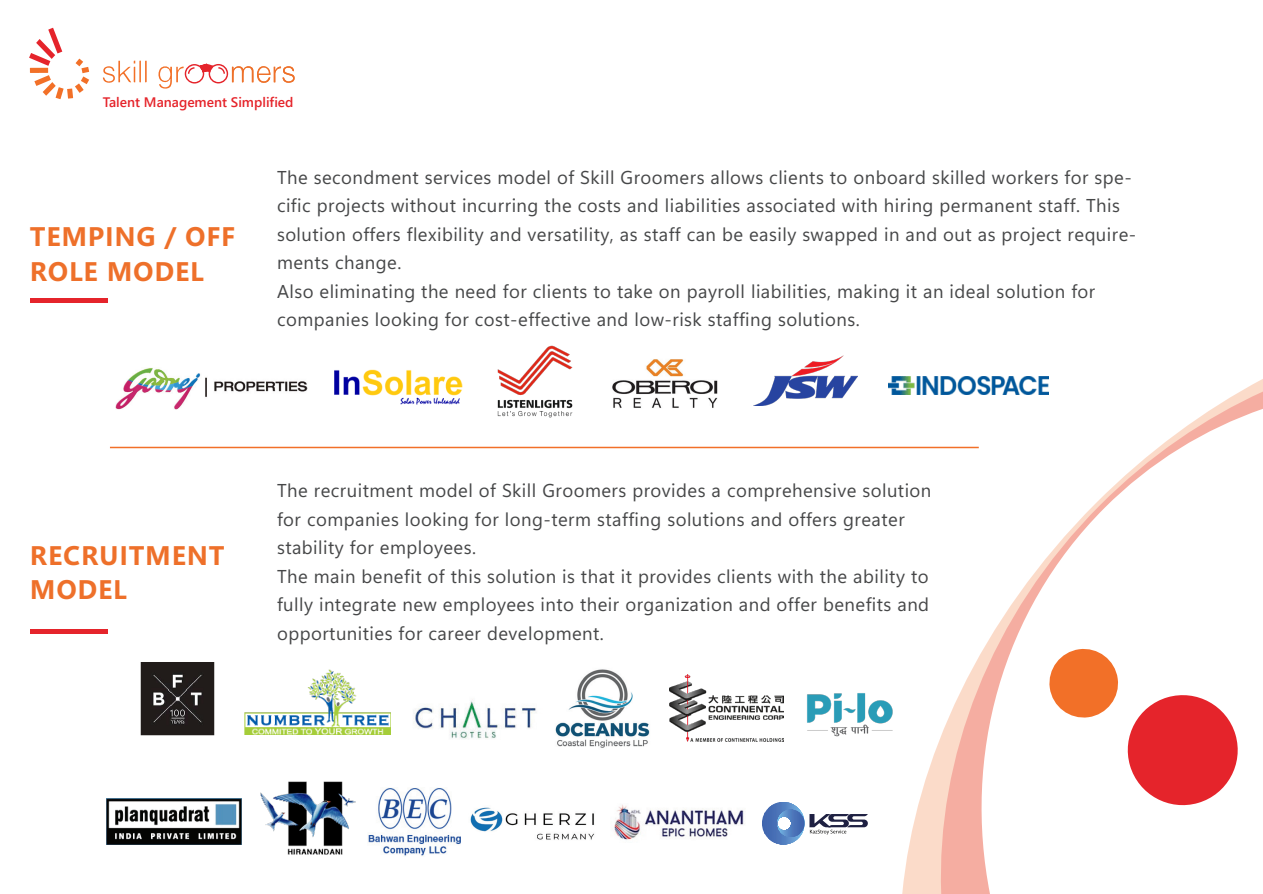
<style>
.page{position:relative;width:1263px;height:894px;background:#fff}
.page>*{position:absolute;margin:0;border:0;box-sizing:border-box;transform-origin:0 0}
.t1{font:26.7px/34.3px "Segoe UI Variable";letter-spacing:.025em;color:#ee702a}
.t2{font:18.45px/28.5px "Segoe UI Variable";letter-spacing:.025em;color:#464748}
.t3{font:600 13.8px "Segoe UI";color:#e5242b}
</style>
<div class="page">
<svg style="left:902px;top:378px;width:361px;height:515px"></svg>
<svg style="left:941px;top:391px;width:322px;height:502px"></svg>
<svg style="left:963px;top:408px;width:300px;height:485px"></svg>
<svg style="left:1047px;top:646px;width:197px;height:165px"></svg>
<svg style="left:29px;top:28px;width:60px;height:71px"></svg>
<svg style="left:103px;top:60px;width:44px;height:23px"></svg>
<svg style="left:158px;top:64px;width:137px;height:25px"></svg>
<img style="left:470px;top:807px;width:125px;height:33px">
<div style="left:30px;top:298px;width:78px;height:5px;background:#e5242b"></div>
<hr style="left:30px;top:629px;width:78px;height:4px;background:#e5242b">
<hr style="left:110px;top:446px;width:868px;height:2px;background:#f27028">
<img style="left:116px;top:368px;width:192px;height:41px">
<img style="left:334px;top:369px;width:129px;height:36px">
<img style="left:497px;top:345px;width:76px;height:73px">
<img style="left:612px;top:359px;width:106px;height:49px">
<img style="left:140px;top:662px;width:75px;height:74px">
<img style="left:244px;top:669px;width:146px;height:65px">
<img style="left:413px;top:699px;width:124px;height:40px">
<img style="left:614px;top:804px;width:130px;height:36px">
<img style="left:555px;top:669px;width:95px;height:79px">
<hr style="left:804px;top:801px;width:1px;height:43px;background:#77c3ed">
<hr style="left:803px;top:801px;width:1px;height:43px;background:#78bfea">
<hr style="left:802px;top:801px;width:1px;height:43px;background:#74bce8">
<hr style="left:801px;top:801px;width:1px;height:43px;background:#72b8e6">
<hr style="left:800px;top:801px;width:1px;height:43px;background:#70b4e2">
<hr style="left:799px;top:801px;width:1px;height:43px;background:#6eb1e1">
<hr style="left:798px;top:801px;width:1px;height:43px;background:#6dacde">
<hr style="left:797px;top:801px;width:1px;height:43px;background:#6ba9db">
<hr style="left:796px;top:801px;width:1px;height:43px;background:#69a5d9">
<hr style="left:795px;top:801px;width:1px;height:43px;background:#68a1d6">
<hr style="left:794px;top:801px;width:1px;height:43px;background:#689fd4">
<hr style="left:793px;top:801px;width:1px;height:43px;background:#669bd1">
<hr style="left:792px;top:801px;width:1px;height:43px;background:#6498cf">
<hr style="left:791px;top:801px;width:1px;height:43px;background:#6394cd">
<hr style="left:790px;top:801px;width:1px;height:43px;background:#6191cc">
<hr style="left:789px;top:801px;width:1px;height:43px;background:#5d8eca">
<hr style="left:788px;top:801px;width:1px;height:43px;background:#5c8bc8">
<hr style="left:787px;top:801px;width:1px;height:43px;background:#5788c6">
<hr style="left:786px;top:801px;width:1px;height:43px;background:#5685c4">
<hr style="left:785px;top:801px;width:1px;height:43px;background:#5382c2">
<hr style="left:784px;top:801px;width:1px;height:43px;background:#5080c1">
<hr style="left:783px;top:801px;width:1px;height:43px;background:#507fc0">
<hr style="left:782px;top:801px;width:1px;height:43px;background:#4f7cbf">
<hr style="left:781px;top:801px;width:1px;height:43px;background:#4f79bd">
<hr style="left:780px;top:801px;width:1px;height:43px;background:#4e77bb">
<hr style="left:779px;top:801px;width:1px;height:43px;background:#4d75ba">
<hr style="left:778px;top:801px;width:1px;height:43px;background:#4c75b9">
<hr style="left:777px;top:801px;width:1px;height:43px;background:#4b74b8">
<hr style="left:776px;top:801px;width:1px;height:43px;background:#4b71b6">
<hr style="left:775px;top:801px;width:1px;height:43px;background:#4770b6">
<hr style="left:774px;top:801px;width:1px;height:43px;background:#486fb6">
<hr style="left:773px;top:801px;width:1px;height:43px;background:#466eb5">
<hr style="left:772px;top:801px;width:1px;height:43px;background:#466db3">
<hr style="left:771px;top:801px;width:1px;height:43px;background:#446bb3">
<hr style="left:770px;top:801px;width:1px;height:43px;background:#436bb2">
<hr style="left:769px;top:801px;width:1px;height:43px;background:#4269b1">
<hr style="left:768px;top:801px;width:1px;height:43px;background:#4168b1">
<hr style="left:767px;top:801px;width:1px;height:43px;background:#4368b1">
<hr style="left:766px;top:801px;width:1px;height:43px;background:#4167af">
<hr style="left:765px;top:801px;width:1px;height:43px;background:#4167af">
<hr style="left:764px;top:801px;width:1px;height:43px;background:#4066b0">
<hr style="left:763px;top:801px;width:1px;height:43px;background:#4066af">
<hr style="left:762px;top:801px;width:1px;height:43px;background:#3f64ad">
<svg style="left:777px;top:809px;width:91px;height:27px"></svg>
<img style="left:402px;top:788px;width:59px;height:67px">
<img style="left:669px;top:674px;width:114px;height:67px">
<img style="left:191px;top:781px;width:211px;height:74px">
<img style="left:888px;top:376px;width:160px;height:18px">
<img style="left:755px;top:356px;width:102px;height:49px">
<img style="left:807px;top:693px;width:86px;height:44px">
<img style="left:106px;top:798px;width:135px;height:46px">
<p class="t3" style="left:103px;top:89px;width:192px">Talent Management Simplified</p>
<h1 class="t1" style="left:30px;top:219px;width:207px">TEMPING / OFF<br>ROLE MODEL</h1>
<p class="t2" style="left:277px;top:163px;width:860px">The secondment services model of Skill Groomers allows clients to onboard skilled workers for spe&shy;cific projects without incurring the costs and liabilities associated with hiring permanent staff. This solution offers flexibility and versatility, as staff can be easily swapped in and out as project require&shy;ments change.<br>Also eliminating the need for clients to take on payroll liabilities, making it an ideal solution for companies looking for cost-effective and low-risk staffing solutions.</p>
<h1 class="t1" style="left:30px;top:537px;width:196px">RECRUITMENT<br>MODEL</h1>
<p class="t2" style="left:277px;top:476px;width:656px">The recruitment model of Skill Groomers provides a comprehensive solution for companies looking for long-term staffing solutions and offers greater stability for employees.<br>The main benefit of this solution is that it provides clients with the ability to fully integrate new employees into their organization and offer benefits and opportunities for career development.</p>
</div>
